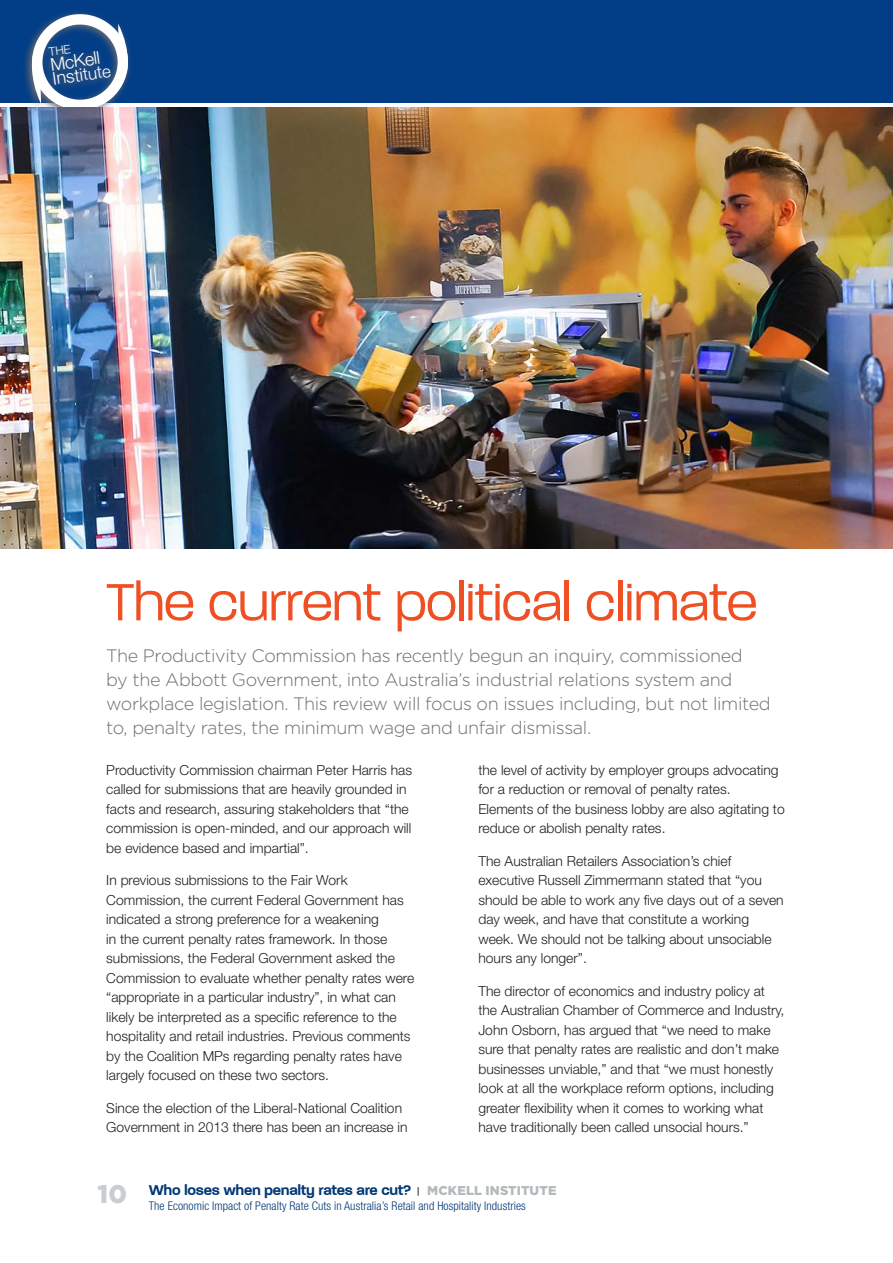
<style>
.page{position:relative;width:893px;height:1263px;background:#fff}
.page>*{position:absolute;margin:0;border:0;box-sizing:border-box;transform-origin:0 0}
.Head{font:300 61.5px "V Paralucent";letter-spacing:-.01em;color:#f04e23}
.t1{font:900 25.5px "Gotham";color:#c9cdd0}
.Body{font:300 18px/24px "Gotham";letter-spacing:-.02em;color:#6d6e71}
.t2{font:300 17.85px/14.2px "Helvetica Neue";color:#fff}
.t3{font:600 16.5px "V Paralucent";letter-spacing:-.02em;color:#003874}
.Body-2{font:300 13.8px/19.5px "Helvetica Neue";color:#231f20}
.t4{font:300 condensed 12px "Helvetica Neue";letter-spacing:.005em;color:#003874}
.s1{font-size:17.1px}
.s2{font-weight:500;font-size:12px;color:#363f44}
.s3{font-family:"Gotham";font-weight:900;font-size:12.75px;color:#b4b9bc}
</style>
<div class="page">
<div style="left:0;top:0;width:893px;height:102px;background:#023e87"></div>
<svg style="left:23px;top:49px;width:110px;height:59px"></svg>
<img style="left:0;top:108px;width:893px;height:441px">
<svg style="left:28px;top:12px;width:104px;height:99px"></svg>
<p class="t2" style="left:50px;top:57px;width:60px;rotate:-8deg">McKell<br>Insti<span class="s1">tute</span></p>
<p class="Head" style="left:106px;top:569px;width:652px">The current political climate</p>
<p class="Body" style="left:106px;top:643px;width:666px">The Productivity Commission has recently begun an inquiry, commissioned<br>by the Abbott Government, into Australia’s industrial relations system and workplace legislation. This review will focus on issues including, but not limited to, penalty rates, the minimum wage and unfair dismissal.</p>
<p class="Body-2" style="left:106px;top:760px;width:307px">Productivity Commission chairman Peter Harris has called for submissions that are heavily grounded in facts and research, assuring stakeholders that “the commission is open-minded, and our approach will be evidence based and impartial”.</p>
<p class="Body-2" style="left:106px;top:870px;width:309px">In previous submissions to the Fair Work Commission, the current Federal Government has indicated a strong preference for a weakening<br>in the current penalty rates framework. In those submissions, the Federal Government asked the Commission to evaluate whether penalty rates were “appropriate in a particular industry”, in what can likely be interpreted as a specific reference to the hospitality and retail industries. Previous comments by the Coalition MPs regarding penalty rates have largely focused on these two sectors.</p>
<p class="Body-2" style="left:106px;top:1097px;width:303px">Since the election of the Liberal-National Coalition<br>Government in 2013 there has been an increase in</p>
<p class="Body-2" style="left:478px;top:760px;width:308px">the level of activity by employer groups advocating for a reduction or removal of penalty rates.<br>Elements of the business lobby are also agitating to reduce or abolish penalty rates.</p>
<p class="Body-2" style="left:478px;top:851px;width:307px">The Australian Retailers Association’s chief executive Russell Zimmermann stated that “you should be able to work any five days out of a seven day week, and have that constitute a working week. We should not be talking about unsociable hours any longer”.</p>
<p class="Body-2" style="left:478px;top:980px;width:308px">The director of economics and industry policy at the Australian Chamber of Commerce and Industry, John Osborn, has argued that “we need to make sure that penalty rates are realistic and don’t make businesses unviable,” and that “we must honestly look at all the workplace reform options, including greater flexibility when it comes to working what have traditionally been called unsocial hours.”</p>
<h2 class="t1" style="left:98px;top:1176px;width:31px">10</h2>
<p class="t3" style="left:149px;top:1181px;width:409px">Who loses when penalty rates are cut? <span class="s2">|</span> <span class="s3">MCKELL INSTITUTE</span></p>
<p class="t4" style="left:149px;top:1199px;width:379px">The Economic Impact of Penalty Rate Cuts in Australia’s Retail and Hospitality Industries</p>
</div>
